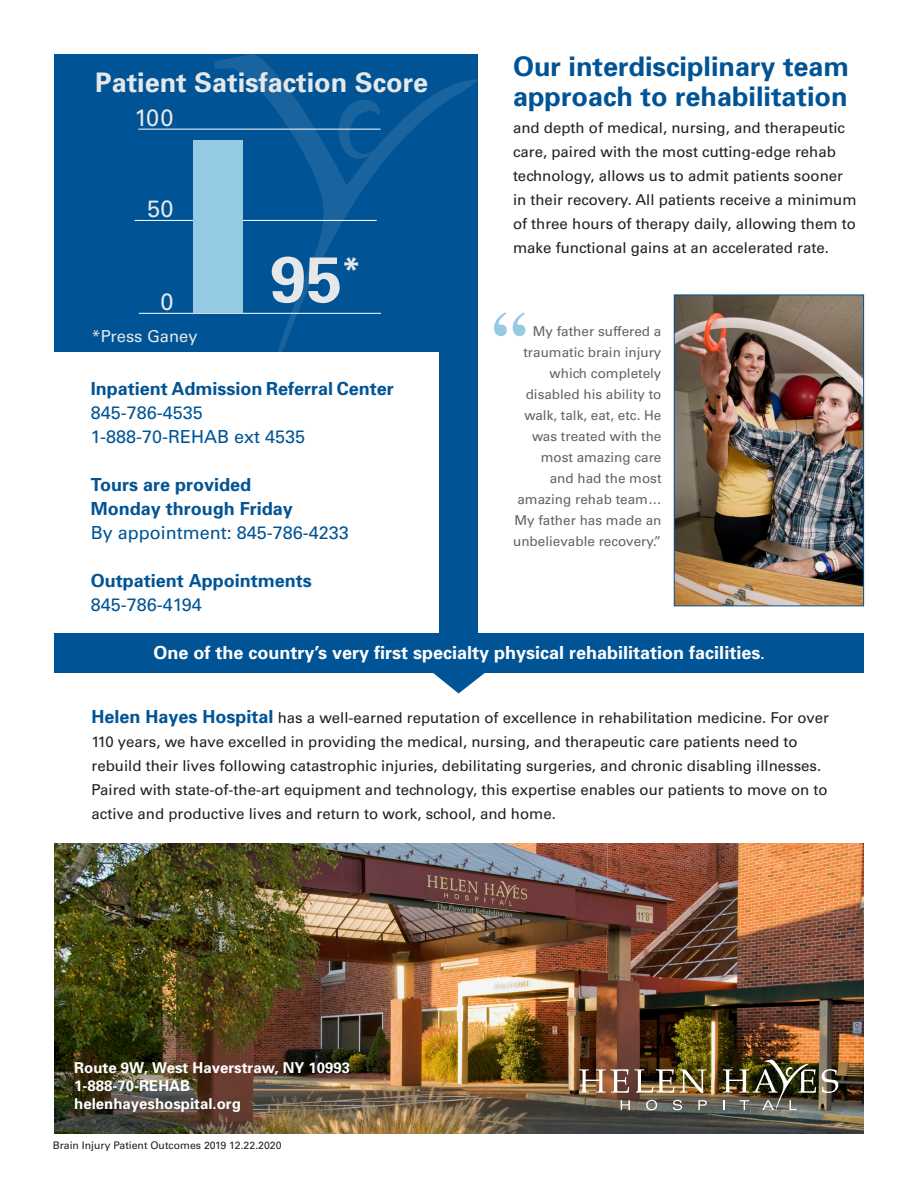
<style>
.page{position:relative;width:918px;height:1188px;background:#fff}
.page>*{position:absolute;margin:0;border:0;box-sizing:border-box;transform-origin:0 0}
.t1{font:700 64.5px "Univers";color:#e6e7e9}
.t2{font:700 27px/30px "Univers";color:#005495}
.t3{font:700 27px "Univers";color:#e6e7e9}
.t4{font:23.7px "Univers";color:#e6e7e9}
.t5{font:700 18px "Univers";color:#005495}
.t6{font:18px "Univers";color:#005495}
.t7{font:700 18px "Univers";color:#fff}
.t8{font:16.5px "Univers";color:#e6e7e9}
.t9{font:15px/24px "Univers";color:#231f20}
.t10{font:700 15px "Univers";color:#fff}
.t11{font:13.5px/21px "Univers";color:#636366;text-align:right}
.t12{font:10.5px "Univers";color:#231f20}
.s1{font-size:15px}
.s2{font-weight:700;font-size:18px;color:#005495}
</style>
<div class="page">
<div style="left:54px;top:54px;width:424px;height:579px;background:#005495"></div>
<img style="left:54px;top:843px;width:810px;height:291px">
<svg style="left:822px;top:1069px;width:16px;height:24px"></svg>
<svg style="left:579px;top:1069px;width:50px;height:24px"></svg>
<svg style="left:635px;top:1069px;width:39px;height:24px"></svg>
<svg style="left:680px;top:1069px;width:26px;height:24px"></svg>
<svg style="left:621px;top:1100px;width:9px;height:10px"></svg>
<svg style="left:646px;top:1100px;width:11px;height:10px"></svg>
<svg style="left:673px;top:1100px;width:9px;height:10px"></svg>
<svg style="left:698px;top:1100px;width:9px;height:10px"></svg>
<img style="left:723px;top:1060px;width:93px;height:50px">
<div style="left:29px;top:352px;width:410px;height:290px;background:#fff"></div>
<div style="left:54px;top:633px;width:810px;height:40px;background:#005495"></div>
<svg style="left:433px;top:673px;width:52px;height:20px"></svg>
<svg style="left:215px;top:54px;width:263px;height:298px"></svg>
<svg style="left:335px;top:96px;width:48px;height:65px"></svg>
<img style="left:674px;top:294px;width:190px;height:313px">
<svg style="left:494px;top:312px;width:31px;height:24px"></svg>
<hr style="left:139px;top:313px;width:242px;height:1px;background:#fff">
<hr style="left:135px;top:220px;width:242px;height:1px;background:#fff">
<hr style="left:138px;top:129px;width:243px;height:1px;background:#fff">
<div style="left:194px;top:141px;width:49px;height:172px;background:#95cae3"></div>
<p class="t3" style="left:95px;top:65px;width:335px">Patient Satisfaction Score</p>
<p class="t4" style="left:134px;top:104px;width:41px">100</p>
<p class="t4" style="left:147px;top:195px;width:28px">50</p>
<p class="t4" style="left:160px;top:287px;width:15px">0</p>
<p class="t1" style="left:270px;top:238px;width:92px">95<sup>*</sup></p>
<p class="t2" style="left:513px;top:51px;width:338px">Our interdisciplinary team approach to rehabilitation</p>
<p class="t9" style="left:513px;top:116px;width:345px">and depth of medical, nursing, and therapeutic care, paired with the most cutting-edge rehab technology, allows us to admit patients sooner in their recovery. All patients receive a minimum of three hours of therapy daily, allowing them to make functional gains at an accelerated rate.</p>
<p class="t11" style="left:513px;top:320px;width:150px">My father suffered a traumatic brain injury which completely disabled his ability to walk, talk, eat, etc. He was treated with the most amazing care<br>and had the most amazing rehab team…<br>My father has made an unbelievable recovery.”</p>
<p class="t8" style="left:92px;top:326px;width:108px">*Press Ganey</p>
<p class="t5" style="left:91px;top:377px;width:305px">Inpatient Admission Referral Center</p>
<p class="t6" style="left:91px;top:402px;width:114px">845-786-4535</p>
<p class="t6" style="left:91px;top:426px;width:216px">1-888-70-REHAB ext 4535</p>
<p class="t5" style="left:91px;top:473px;width:162px">Tours are provided</p>
<p class="t5" style="left:91px;top:497px;width:204px">Monday through Friday</p>
<p class="t6" style="left:91px;top:522px;width:260px">By appointment: 845-786-4233</p>
<p class="t5" style="left:91px;top:569px;width:223px">Outpatient Appointments</p>
<p class="t6" style="left:91px;top:594px;width:112px">845-786-4194</p>
<p class="t7" style="left:153px;top:641px;width:613px">One of the country’s very first specialty physical rehabilitation facilities<span class="s1">.</span></p>
<p class="t9" style="left:92px;top:706px;width:739px"><span class="s2">Helen Hayes Hospital</span> has a well-earned reputation of excellence in rehabilitation medicine. For over 110 years, we have excelled in providing the medical, nursing, and therapeutic care patients need to rebuild their lives following catastrophic injuries, debilitating surgeries, and chronic disabling illnesses.<br>Paired with state-of-the-art equipment and technology, this expertise enables our patients to move on to active and productive lives and return to work, school, and home.</p>
<p class="t10" style="left:74px;top:1058px;width:277px">Route 9W, West Haverstraw, NY 10993</p>
<p class="t10" style="left:74px;top:1076px;width:117px">1-888-70-REHAB</p>
<p class="t10" style="left:74px;top:1094px;width:168px">helenhayeshospital.org</p>
<p class="t12" style="left:53px;top:1139px;width:230px">Brain Injury Patient Outcomes 2019 12.22.2020</p>
</div>
